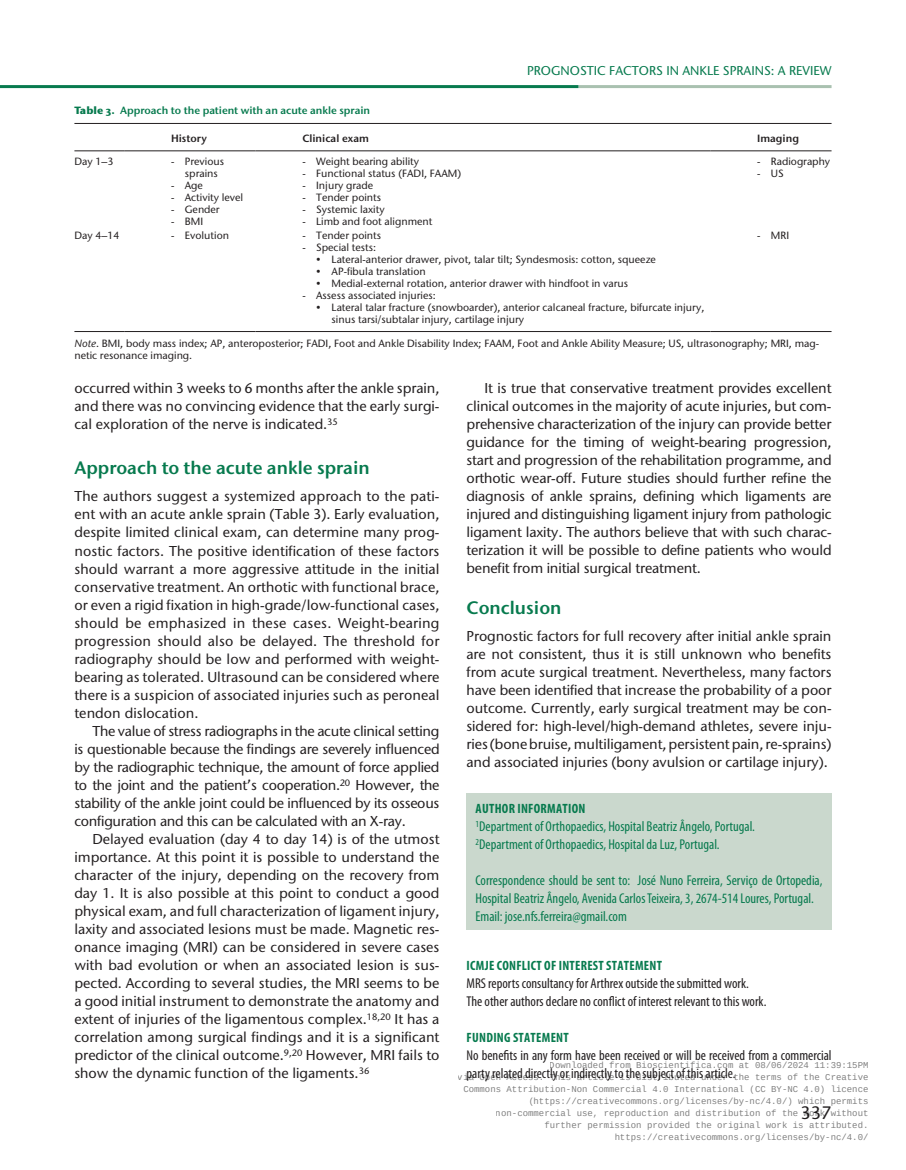
<style>
.page{position:relative;width:906px;height:1170px;background:#fff}
.page>*{position:absolute;margin:0;border:0;box-sizing:border-box;transform-origin:0 0}
.t1{font:600 18px "Stone Sans ITC Pro";color:#077a4e}
.t2{font:500 18px "Stone Sans ITC Pro";color:#231f20}
.t3{font:500 14.25px/18px "Stone Sans ITC Pro";color:#231f20;text-align:justify}
.t4{font:condensed 14.25px/18px "Myriad Pro";color:#077a4e}
.t5{font:condensed 14.25px/18px "Myriad Pro";color:#231f20}
.t6{font:700 condensed 13.5px "Myriad Pro";letter-spacing:.02em;color:#077a4e}
.t7{font:500 12.75px "Stone Sans ITC Pro";color:#077a4e}
.t8{font:500 10.5px/12px "Stone Sans ITC Pro";color:#231f20}
.t9{font:600 10.5px "Stone Sans ITC Pro";color:#077a4e}
.t10{font:600 10.5px "Stone Sans ITC Pro";color:#231f20}
.t11{font:9px/12px "Liberation Mono";color:rgb(0 0 0/.5);text-align:right}
.s1{font-weight:700}
.s2{font-style:italic}
</style>
<div class="page">
<hr style="left:578px;top:85px;width:253px;height:3px;background:#a9c1b0">
<hr style="left:0;top:85px;width:578px;height:3px;background:#077a4e">
<hr style="left:74px;top:123px;width:757px;height:1px;background:#231f20">
<hr style="left:74px;top:150px;width:50px;height:1px;background:#231f20">
<hr style="left:124px;top:150px;width:131px;height:1px;background:#231f20">
<hr style="left:255px;top:150px;width:455px;height:1px;background:#231f20">
<hr style="left:710px;top:150px;width:121px;height:1px;background:#231f20">
<hr style="left:74px;top:331px;width:50px;height:1px;background:#231f20">
<hr style="left:124px;top:331px;width:131px;height:1px;background:#231f20">
<hr style="left:255px;top:331px;width:455px;height:1px;background:#231f20">
<hr style="left:710px;top:331px;width:121px;height:1px;background:#231f20">
<div style="left:466px;top:793px;width:365px;height:136px;background:#cad8cd"></div>
<p class="t7" style="left:527px;top:63px;width:42px">Prognostic</p>
<p class="t7" style="left:609px;top:63px;width:9px">factors</p>
<p class="t7" style="left:666px;top:63px;width:65px">inanklesprains</p>
<p class="t7" style="left:771px;top:63px;width:27px">: a review</p>
<p class="t9" style="left:74px;top:104px;width:297px"><span class="s1">Table 3.</span> Approach to the patient with an acute ankle sprain</p>
<p class="t10" style="left:171px;top:131px;width:37px">History</p>
<p class="t10" style="left:302px;top:131px;width:68px">Clinical exam</p>
<p class="t10" style="left:757px;top:131px;width:43px">Imaging</p>
<p class="t8" style="left:74px;top:155px;width:41px">Day 1–3</p>
<p class="t8" style="left:185px;top:155px;width:41px;text-indent:-14px">- Previous sprains</p>
<p class="t8" style="left:171px;top:179px;width:33px">- Age</p>
<p class="t8" style="left:171px;top:191px;width:74px">- Activity level</p>
<p class="t8" style="left:171px;top:203px;width:50px">- Gender</p>
<p class="t8" style="left:171px;top:215px;width:34px">- BMI</p>
<p class="t8" style="left:302px;top:155px;width:118px">- Weight bearing ability</p>
<p class="t8" style="left:302px;top:167px;width:160px">- Functional status (FADI, FAAM)</p>
<p class="t8" style="left:302px;top:179px;width:72px">- Injury grade</p>
<p class="t8" style="left:302px;top:191px;width:80px">- Tender points</p>
<p class="t8" style="left:302px;top:203px;width:84px">- Systemic laxity</p>
<p class="t8" style="left:302px;top:215px;width:132px">- Limb and foot alignment</p>
<p class="t8" style="left:757px;top:155px;width:75px">- Radiography</p>
<p class="t8" style="left:757px;top:167px;width:28px">- US</p>
<p class="t8" style="left:74px;top:229px;width:47px">Day 4–14</p>
<p class="t8" style="left:171px;top:229px;width:60px">- Evolution</p>
<p class="t8" style="left:302px;top:229px;width:80px">- Tender points</p>
<p class="t8" style="left:302px;top:241px;width:75px">- Special tests:</p>
<p class="t8" style="left:316px;top:253px;width:341px">• Lateral-anterior drawer, pivot, talar tilt; Syndesmosis: cotton, squeeze</p>
<p class="t8" style="left:316px;top:265px;width:111px">• AP-fibula translation</p>
<p class="t8" style="left:316px;top:277px;width:314px">• Medial-external rotation, anterior drawer with hindfoot in varus</p>
<p class="t8" style="left:302px;top:289px;width:135px">- Assess associated injuries:</p>
<p class="t8" style="left:332px;top:301px;width:374px;text-indent:-16px">• Lateral talar fracture (snowboarder), anterior calcaneal fracture, bifurcate injury, sinus tarsi/subtalar injury, cartilage injury</p>
<p class="t8" style="left:757px;top:229px;width:34px">- MRI</p>
<p class="t8" style="left:74px;top:337px;width:746px"><span class="s2">Note</span>. BMI, body mass index; AP, anteroposterior; FADI, Foot and Ankle Disability Index; FAAM, Foot and Ankle Ability Measure; US, ultrasonography; MRI, mag&shy;netic resonance imaging.</p>
<p class="t3" style="left:74px;top:379px;width:366px">occurred within 3 weeks to 6 months after the ankle sprain, and there was no convincing evidence that the early surgi&shy;cal exploration of the nerve is indicated.<sup>35</sup></p>
<p class="t1" style="left:74px;top:457px;width:297px">Approach to the acute ankle sprain</p>
<p class="t3" style="left:74px;top:487px;width:366px">The authors suggest a systemized approach to the pati&shy;ent with an acute ankle sprain (Table 3). Early evaluation, despite limited clinical exam, can determine many prog&shy;nostic factors. The positive identification of these factors should warrant a more aggressive attitude in the initial conservative treatment. An orthotic with functional brace, or even a rigid fixation in high-grade/low-functional cases, should be emphasized in these cases. Weight-bearing progression should also be delayed. The threshold for radiography should be low and performed with weight&shy;bearing as tolerated. Ultrasound can be considered where there is a suspicion of associated injuries such as peroneal tendon dislocation.</p>
<p class="t3" style="left:74px;top:721px;width:366px;text-indent:18px">The value of stress radiographs in the acute clinical setting is questionable because the findings are severely influenced by the radiographic technique, the amount of force applied to the joint and the patient’s cooperation.<sup>20</sup> However, the stability of the ankle joint could be influenced by its osseous configuration and this can be calculated with an X-ray.</p>
<p class="t3" style="left:74px;top:829px;width:366px;text-indent:18px">Delayed evaluation (day 4 to day 14) is of the utmost importance. At this point it is possible to understand the character of the injury, depending on the recovery from day 1. It is also possible at this point to conduct a good physical exam, and full characterization of ligament injury, laxity and associated lesions must be made. Magnetic res&shy;onance imaging (MRI) can be considered in severe cases with bad evolution or when an associated lesion is sus&shy;pected. According to several studies, the MRI seems to be a good initial instrument to demonstrate the anatomy and extent of injuries of the ligamentous complex.<sup>18,20</sup> It has a correlation among surgical findings and it is a significant predictor of the clinical outcome.<sup>9,20</sup> However, MRI fails to show the dynamic function of the ligaments.<sup>36</sup></p>
<p class="t3" style="left:466px;top:379px;width:366px;text-indent:18px">It is true that conservative treatment provides excellent clinical outcomes in the majority of acute injuries, but com&shy;prehensive characterization of the injury can provide better guidance for the timing of weight-bearing progression, start and progression of the rehabilitation programme, and orthotic wear-off. Future studies should further refine the diagnosis of ankle sprains, defining which ligaments are injured and distinguishing ligament injury from pathologic ligament laxity. The authors believe that with such charac&shy;terization it will be possible to define patients who would benefit from initial surgical treatment.</p>
<p class="t1" style="left:466px;top:596px;width:97px">Conclusion</p>
<p class="t3" style="left:466px;top:627px;width:366px">Prognostic factors for full recovery after initial ankle sprain are not consistent, thus it is still unknown who benefits from acute surgical treatment. Nevertheless, many factors have been identified that increase the probability of a poor outcome. Currently, early surgical treatment may be con&shy;sidered for: high-level/high-demand athletes, severe inju&shy;ries (bone bruise, multiligament, persistent pain, re-sprains) and associated injuries (bony avulsion or cartilage injury).</p>
<p class="t6" style="left:475px;top:799px;width:111px">AUTHOR INFORMATION</p>
<p class="t4" style="left:475px;top:816px;width:281px"><sup>1</sup>Department of Orthopaedics, Hospital Beatriz Ângelo, Portugal.<br><sup>2</sup>Department of Orthopaedics, Hospital da Luz, Portugal.</p>
<p class="t4" style="left:475px;top:870px;width:348px">Correspondence should be sent to: José Nuno Ferreira, Serviço de Ortopedia,<br>Hospital Beatriz Ângelo, Avenida Carlos Teixeira, 3, 2674-514 Loures, Portugal.<br>Email: jose.nfs.ferreira@gmail.com</p>
<p class="t6" style="left:466px;top:956px;width:197px">ICMJE CONFLICT OF INTEREST STATEMENT</p>
<p class="t5" style="left:466px;top:973px;width:301px">MRS reports consultancy for Arthrex outside the submitted work.<br>The other authors declare no conflict of interest relevant to this work.</p>
<p class="t6" style="left:466px;top:1028px;width:104px">FUNDING STATEMENT</p>
<p class="t5" style="left:466px;top:1045px;width:366px">No benefits in any form have been received or will be received from a commercial party related directly or indirectly to the subject of this article.</p>
<p class="t11" style="left:458px;top:1059px;width:412px">Downloaded from Bioscientifica.com at 08/06/2024 11:39:15PM<br>via Open Access. This article is distributed under the terms of the Creative Commons Attribution-Non Commercial 4.0 International (CC BY-NC 4.0) licence (https://creativecommons.org/licenses/by-nc/4.0/) which permits non-commercial use, reproduction and distribution of the work without further permission provided the original work is attributed. https://creativecommons.org/licenses/by-nc/4.0/</p>
<p class="t2" style="left:800px;top:1101px;width:32px">337</p>
</div>
